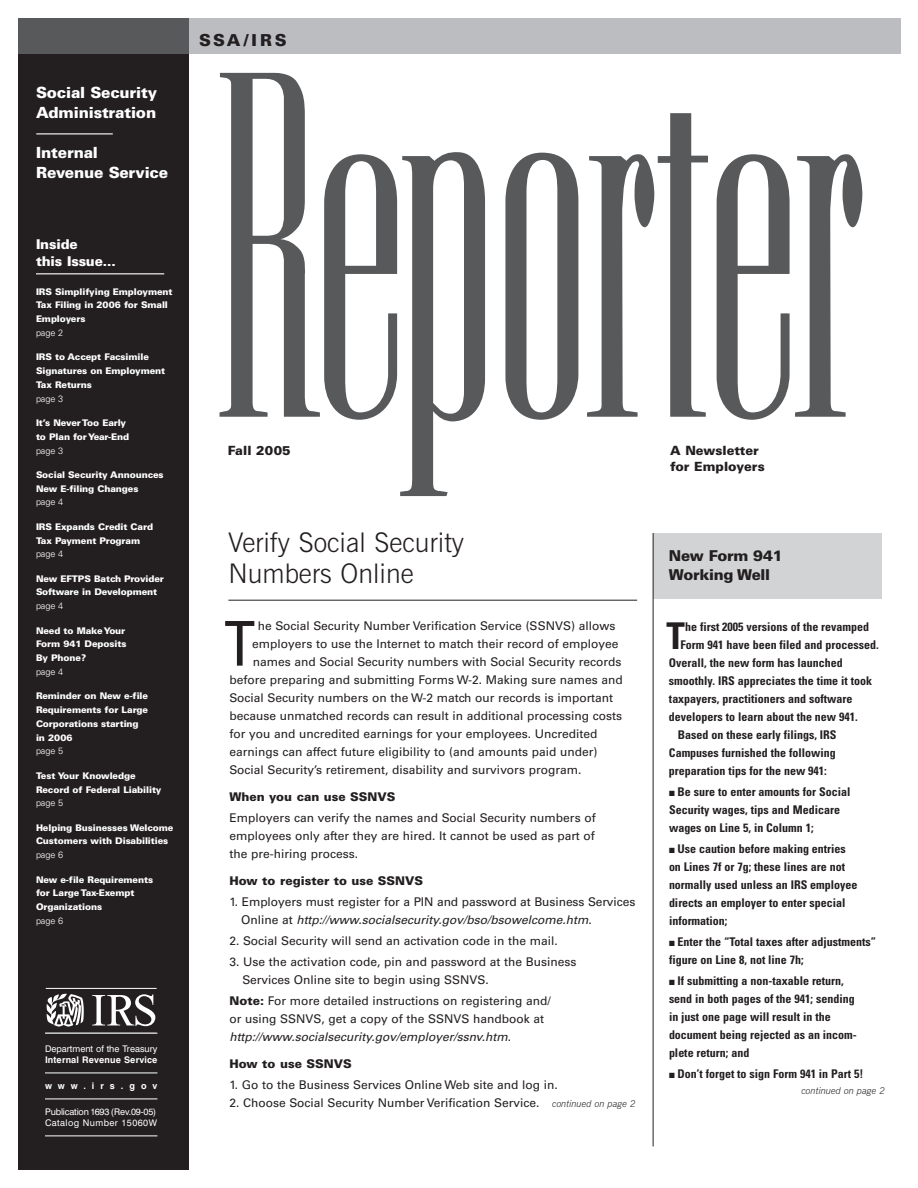
<style>
.page{position:relative;width:918px;height:1188px;background:#fff}
.page>*{position:absolute;margin:0;border:0;box-sizing:border-box;transform-origin:0 0}
.t1{font:428.7px "Ultra Condensed Serif";letter-spacing:-.03em;color:#58595b}
.t2{font:condensed 61.8px "Univers";color:#231f20}
.t3{font:700 condensed 36.9px "Univers";color:#231f20}
.t4{font:300 27px/31.5px "News Gothic BT";color:#231f20}
.t5{font:900 16.5px "Univers";letter-spacing:.145em;color:#231f20}
.t6{font:900 15.3px/20.2px "Univers";letter-spacing:-.015em;color:#fff}
.t7{font:900 15px/19.5px "Univers";letter-spacing:-.02em;color:#231f20}
.t8{font:900 13.5px/16.5px "Univers";letter-spacing:-.015em;color:#fff}
.t9{font:900 12.75px/16.5px "Univers";color:#231f20}
.t10{font:12px/18px "Univers";color:#231f20}
.t11{font:700 condensed 12px/18px "Univers";color:#231f20}
.t12{font:900 12px "Univers";color:#231f20}
.t13{font:italic 300 9.45px "News Gothic BT";color:#231f20}
.t14{font:900 9.15px/13.8px "Univers";letter-spacing:-.015em;color:#fff}
.t15{font:9.15px/10.9px "Swiss 721 BT";color:#fff}
.t16{font:300 9.15px "Univers";letter-spacing:-.01em;color:#fff}
.t17{font:700 9.15px "Swiss 721 BT";letter-spacing:.015em;color:#fff}
.t18{font:700 9.15px "Swiss 721 BT";letter-spacing:.655em;color:#fff}
.s1{font-style:italic}
.s2{font-weight:900}
.s3{font-family:"News Gothic BT";font-weight:300;font-style:italic;font-size:9.45px}
</style>
<div class="page">
<div style="left:18px;top:18px;width:171px;height:1152px;background:#231f20"></div>
<hr style="left:36px;top:133px;width:77px;height:1px;background:#fff">
<div style="left:189px;top:18px;width:711px;height:36px;background:#bbbdc0"></div>
<svg style="left:92px;top:994px;width:63px;height:32px"></svg>
<svg style="left:46px;top:994px;width:38px;height:33px"></svg>
<hr style="left:46px;top:988px;width:111px;height:1px;background:#fff">
<hr style="left:45px;top:1033px;width:112px;height:1px;background:#fff">
<hr style="left:45px;top:1072px;width:112px;height:1px;background:#fff">
<hr style="left:45px;top:1098px;width:112px;height:1px;background:#fff">
<hr style="left:45px;top:1135px;width:112px;height:1px;background:#fff">
<div style="left:18px;top:18px;width:171px;height:36px;background:#58595b"></div>
<div style="left:653px;top:533px;width:229px;height:65px;background:#d1d3d4"></div>
<hr style="left:653px;top:533px;width:1px;height:613px;background:#231f20">
<hr style="left:228px;top:600px;width:409px;height:1px;background:#231f20">
<hr style="left:36px;top:273px;width:128px;height:1px;background:#fff">
<p class="t6" style="left:36px;top:84px;width:122px">Social Security<br>Administration</p>
<p class="t6" style="left:36px;top:144px;width:133px">Internal<br>Revenue Service</p>
<p class="t8" style="left:36px;top:237px;width:82px">Inside<br>this Issue...</p>
<p class="t14" style="left:36px;top:285px;width:138px">IRS Simplifying Employment<br>Tax Filing in 2006 for Small<br>Employers</p>
<p class="t16" style="left:36px;top:329px;width:29px">page 2</p>
<p class="t14" style="left:36px;top:351px;width:131px">IRS to Accept Facsimile<br>Signatures on Employment<br>Tax Returns</p>
<p class="t16" style="left:36px;top:395px;width:29px">page 3</p>
<p class="t14" style="left:36px;top:417px;width:95px">It’s Never Too Early to Plan for Year-End</p>
<p class="t16" style="left:36px;top:447px;width:29px">page 3</p>
<p class="t14" style="left:36px;top:469px;width:129px">Social Security Announces<br>New E-filing Changes</p>
<p class="t16" style="left:36px;top:499px;width:29px">page 4</p>
<p class="t14" style="left:36px;top:520px;width:119px">IRS Expands Credit Card<br>Tax Payment Program</p>
<p class="t16" style="left:36px;top:551px;width:29px">page 4</p>
<p class="t14" style="left:36px;top:572px;width:130px">New EFTPS Batch Provider<br>Software in Development</p>
<p class="t16" style="left:36px;top:603px;width:29px">page 4</p>
<p class="t14" style="left:36px;top:624px;width:92px">Need to Make Your<br>Form 941 Deposits<br>By Phone?</p>
<p class="t16" style="left:36px;top:668px;width:29px">page 4</p>
<p class="t14" style="left:36px;top:690px;width:114px">Reminder on New e-file<br>Requirements for Large<br>Corporations starting in 2006</p>
<p class="t16" style="left:36px;top:748px;width:29px">page 5</p>
<p class="t14" style="left:36px;top:769px;width:127px">Test Your Knowledge<br>Record of Federal Liability</p>
<p class="t16" style="left:36px;top:800px;width:29px">page 5</p>
<p class="t14" style="left:36px;top:821px;width:139px">Helping Businesses Welcome<br>Customers with Disabilities</p>
<p class="t16" style="left:36px;top:852px;width:29px">page 6</p>
<p class="t14" style="left:36px;top:873px;width:119px">New e-file Requirements for Large Tax-Exempt<br>Organizations</p>
<p class="t16" style="left:36px;top:917px;width:29px">page 6</p>
<p class="t15" style="left:45px;top:1044px;width:114px">Department of the Treasury</p>
<p class="t17" style="left:45px;top:1056px;width:114px">Internal Revenue Service</p>
<p class="t18" style="left:45px;top:1082px;width:114px">www.irs.gov</p>
<p class="t15" style="left:45px;top:1107px;width:113px">Publication 1693 (Rev.09-05)<br>Catalog Number 15060W</p>
<h3 class="t5" style="left:199px;top:34px;width:89px">SSA/IRS</h3>
<h1 class="t1" style="left:209px;top:54px;width:664px">Reporter</h1>
<p class="t9" style="left:228px;top:443px;width:64px">Fall 2005</p>
<p class="t9" style="left:670px;top:443px;width:96px">A Newsletter for Employers</p>
<h3 class="t4" style="left:228px;top:530px;width:237px">Verify Social Security<br>Numbers Online</h3>
<h2 class="t2" style="left:224px;top:621px;width:32px">T</h2>
<p class="t10" style="left:258px;top:617px;width:359px">he Social Security Number Verification Service (SSNVS) allows</p>
<p class="t10" style="left:252px;top:635px;width:368px">employers to use the Internet to match their record of employee</p>
<p class="t10" style="left:253px;top:653px;width:370px">names and Social Security numbers with Social Security records</p>
<p class="t10" style="left:229px;top:671px;width:395px">before preparing and submitting Forms W-2. Making sure names and</p>
<p class="t10" style="left:229px;top:689px;width:385px">Social Security numbers on the W-2 match our records is important</p>
<p class="t10" style="left:229px;top:707px;width:394px">because unmatched records can result in additional processing costs</p>
<p class="t10" style="left:229px;top:725px;width:369px">for you and uncredited earnings for your employees. Uncredited</p>
<p class="t10" style="left:229px;top:743px;width:369px">earnings can affect future eligibility to (and amounts paid under)</p>
<p class="t10" style="left:229px;top:761px;width:353px">Social Security’s retirement, disability and survivors program.</p>
<p class="t12" style="left:229px;top:792px;width:167px">When you can use SSNVS</p>
<p class="t10" style="left:229px;top:809px;width:368px;text-align:justify">Employers can verify the names and Social Security numbers of employees only after they are hired. It cannot be used as part of the pre-hiring process.</p>
<p class="t12" style="left:229px;top:876px;width:195px">How to register to use SSNVS</p>
<p class="t10" style="left:241px;top:893px;width:396px;text-indent:-12px">1. Employers must register for a PIN and password at Business Services<br>O n l i n e a t <span class="s1">http://www.socialsecurity.gov/bso/bsowelcome.htm</span>.</p>
<p class="t10" style="left:229px;top:932px;width:330px">2. Social Security will send an activation code in the mail.</p>
<p class="t10" style="left:242px;top:953px;width:335px;text-indent:-13px">3. Use the activation code, pin and password at the Business<br>Services Online site to begin using SSNVS.</p>
<p class="t10" style="left:229px;top:992px;width:323px"><span class="s2">Note:</span> For more detailed instructions on registering and/ or using SSNVS, get a copy of the SSNVS handbook at <span class="s1">http://www.socialsecurity.gov/employer/ssnv.htm</span>.</p>
<p class="t12" style="left:229px;top:1059px;width:124px">How to use SSNVS</p>
<p class="t10" style="left:229px;top:1076px;width:330px">1. Go to the Business Services Online Web site and log in.</p>
<p class="t10" style="left:229px;top:1094px;width:408px">2. Choose Social Security Number Verification Service. <span class="s3">continued on page 2</span></p>
<p class="t7" style="left:669px;top:547px;width:115px">New Form 941<br>Working Well</p>
<h3 class="t3" style="left:666px;top:623px;width:20px">T</h3>
<p class="t11" style="left:685px;top:619px;width:186px">he first 2005 versions of the revamped</p>
<p class="t11" style="left:681px;top:637px;width:200px">Form 941 have been filed and processed.</p>
<p class="t11" style="left:669px;top:655px;width:175px">Overall, the new form has launched</p>
<p class="t11" style="left:669px;top:673px;width:205px">smoothly. IRS appreciates the time it took</p>
<p class="t11" style="left:669px;top:691px;width:185px">taxpayers, practitioners and software</p>
<p class="t11" style="left:669px;top:709px;width:190px">developers to learn about the new 941.</p>
<p class="t11" style="left:678px;top:727px;width:160px">Based on these early filings, IRS</p>
<p class="t11" style="left:669px;top:745px;width:168px">Campuses furnished the following</p>
<p class="t11" style="left:669px;top:763px;width:159px">preparation tips for the new 941:</p>
<p class="t11" style="left:669px;top:784px;width:183px">■ Be sure to enter amounts for Social<br>Security wages, tips and Medicare wages on Line 5, in Column 1;</p>
<p class="t11" style="left:669px;top:841px;width:190px">■ Use caution before making entries on Lines 7f or 7g; these lines are not normally used unless an IRS employee directs an employer to enter special information;</p>
<p class="t11" style="left:669px;top:934px;width:209px">■ Enter the “Total taxes after adjustments” figure on Line 8, not line 7h;</p>
<p class="t11" style="left:669px;top:973px;width:189px">■ If submitting a non-taxable return, send in both pages of the 941; sending in just one page will result in the document being rejected as an incom&shy;plete return; and</p>
<p class="t11" style="left:669px;top:1066px;width:196px">■ Don’t forget to sign Form 941 in Part 5!</p>
<p class="t13" style="left:801px;top:1088px;width:85px">continued on page 2</p>
</div>
